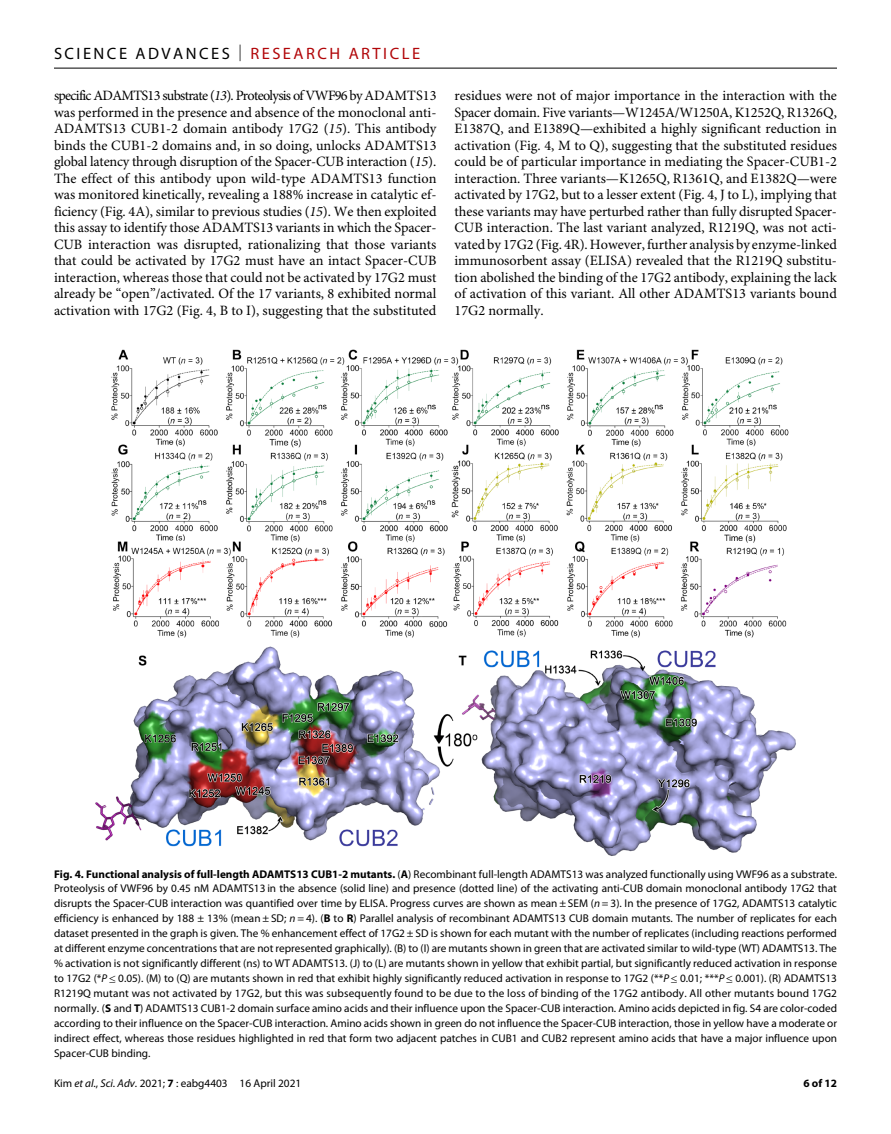
<style>
.page{position:relative;width:891px;height:1134px;background:#fff}
.page>*{position:absolute;margin:0;border:0;box-sizing:border-box;transform-origin:0 0}
.t1{font:16.5px "Myriad Pro";letter-spacing:.15em;color:#000}
.t2{font:14.25px/16.5px "Minion Pro";color:#000;text-align:justify}
.t3{font:11.25px/15px "Myriad Pro";color:#000;text-align:justify}
.t4{font:700 11.25px "Myriad Pro";color:#000}
.s1{font-weight:300}
.s2{color:#b10508}
.s3{font-style:italic}
.s4{font-weight:700}
</style>
<div class="page">
<hr style="left:54px;top:68px;width:783px;height:1px;background:#000">
<img style="left:95px;top:349px;width:701px;height:507px">
<h1 class="t1" style="left:54px;top:40px;width:368px">SCIENCE ADVANCES <span class="s1">|</span> <span class="s2">RESEARCH ARTICLE</span></h1>
<p class="t2" style="left:54px;top:89px;width:384px">specific ADAMTS13 substrate (<span class="s3">13</span>). Proteolysis of VWF96 by ADAMTS13 was performed in the presence and absence of the monoclonal anti-ADAMTS13 CUB1-2 domain antibody 17G2 (<span class="s3">15</span>). This antibody binds the CUB1-2 domains and, in so doing, unlocks ADAMTS13 global latency through disruption of the Spacer-CUB interaction (<span class="s3">15</span>).<br>The effect of this antibody upon wild-type ADAMTS13 function was monitored kinetically, revealing a 188% increase in catalytic ef&shy;ficiency (Fig. 4A), similar to previous studies (<span class="s3">15</span>). We then exploited this assay to identify those ADAMTS13 variants in which the Spacer-CUB interaction was disrupted, rationalizing that those variants that could be activated by 17G2 must have an intact Spacer-CUB interaction, whereas those that could not be activated by 17G2 must already be “open”/activated. Of the 17 variants, 8 exhibited normal activation with 17G2 (Fig. 4, B to I), suggesting that the substituted</p>
<p class="t2" style="left:454px;top:89px;width:384px">residues were not of major importance in the interaction with the Spacer domain. Five variants—W1245A/W1250A, K1252Q, R1326Q, E1387Q, and E1389Q—exhibited a highly significant reduction in activation (Fig. 4, M to Q), suggesting that the substituted residues could be of particular importance in mediating the Spacer-CUB1-2 interaction. Three variants—K1265Q, R1361Q, and E1382Q—were activated by 17G2, but to a lesser extent (Fig. 4, J to L), implying that these variants may have perturbed rather than fully disrupted Spacer-CUB interaction. The last variant analyzed, R1219Q, was not acti&shy;vated by 17G2 (Fig. 4R). However, further analysis by enzyme-linked immunosorbent assay (ELISA) revealed that the R1219Q substitu&shy;tion abolished the binding of the 17G2 antibody, explaining the lack of activation of this variant. All other ADAMTS13 variants bound 17G2 normally.</p>
<p class="t3" style="left:54px;top:866px;width:785px"><span class="s4">Fig. 4. Functional analysis of full-length ADAMTS13 CUB1-2 mutants.</span> (<span class="s4">A</span>) Recombinant full-length ADAMTS13 was analyzed functionally using VWF96 as a substrate.<br>Proteolysis of VWF96 by 0.45 nM ADAMTS13 in the absence (solid line) and presence (dotted line) of the activating anti-CUB domain monoclonal antibody 17G2 that disrupts the Spacer-CUB interaction was quantified over time by ELISA. Progress curves are shown as mean ± SEM (<span class="s3">n</span> = 3). In the presence of 17G2, ADAMTS13 catalytic efficiency is enhanced by 188 ± 13% (mean ± SD; <span class="s3">n</span> = 4). (<span class="s4">B</span> to <span class="s4">R</span>) Parallel analysis of recombinant ADAMTS13 CUB domain mutants. The number of replicates for each dataset presented in the graph is given. The % enhancement effect of 17G2 ± SD is shown for each mutant with the number of replicates (including reactions performed at different enzyme concentrations that are not represented graphically). (B) to (I) are mutants shown in green that are activated similar to wild-type (WT) ADAMTS13. The % activation is not significantly different (ns) to WT ADAMTS13. (J) to (L) are mutants shown in yellow that exhibit partial, but significantly reduced activation in response to 17G2 (*<span class="s3">P</span> ≤ 0.05). (M) to (Q) are mutants shown in red that exhibit highly significantly reduced activation in response to 17G2 (**<span class="s3">P</span> ≤ 0.01; ***<span class="s3">P</span> ≤ 0.001). (R) ADAMTS13<br>R1219Q mutant was not activated by 17G2, but this was subsequently found to be due to the loss of binding of the 17G2 antibody. All other mutants bound 17G2 normally. (<span class="s4">S</span> and <span class="s4">T</span>) ADAMTS13 CUB1-2 domain surface amino acids and their influence upon the Spacer-CUB interaction. Amino acids depicted in fig. S4 are color-coded according to their influence on the Spacer-CUB interaction. Amino acids shown in green do not influence the Spacer-CUB interaction, those in yellow have a moderate or indirect effect, whereas those residues highlighted in red that form two adjacent patches in CUB1 and CUB2 represent amino acids that have a major influence upon Spacer-CUB binding.</p>
<p class="t3" style="left:54px;top:1076px;width:249px">Kim <span class="s3">et al</span>., <span class="s3">Sci. Adv.</span> 2021; <span class="s4">7</span> : eabg4403 16 April 2021</p>
<p class="t4" style="left:803px;top:1074px;width:35px">6 of 12</p>
</div>
